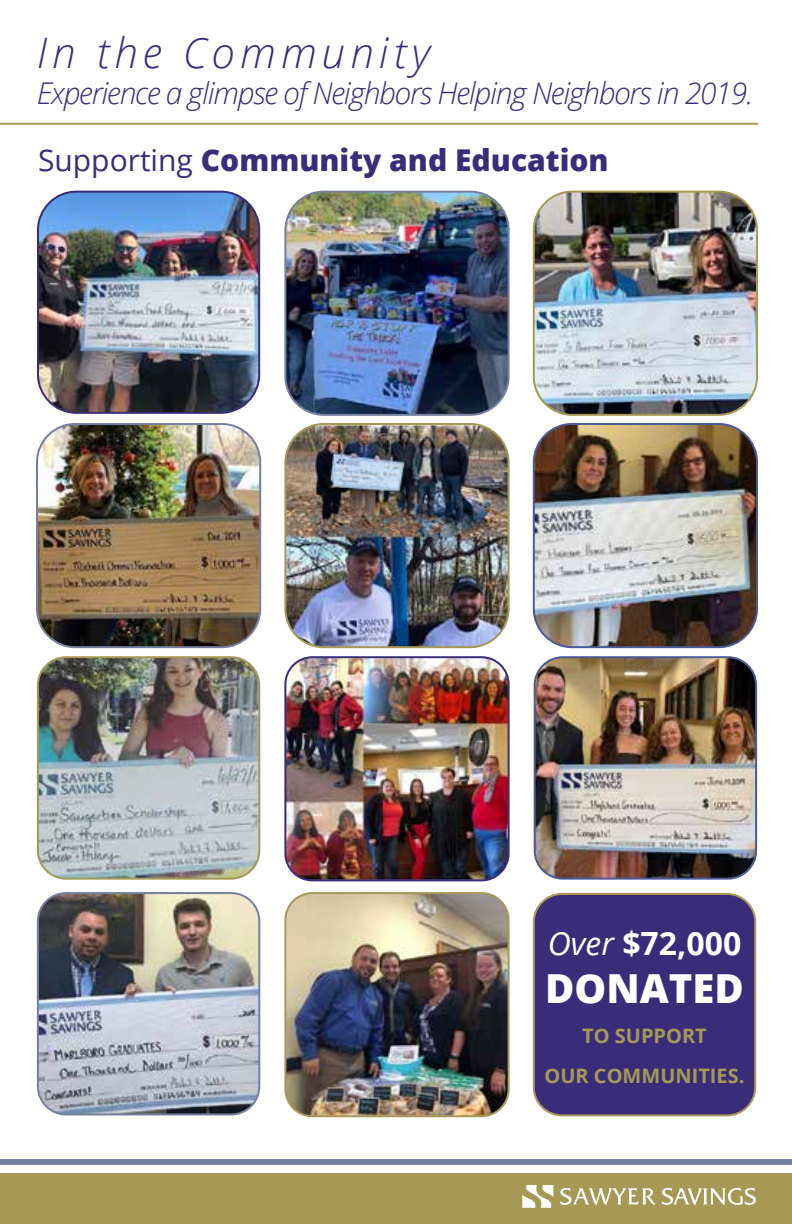
<style>
.page{position:relative;width:792px;height:1224px;background:#fff}
.page>*{position:absolute;margin:0;border:0;box-sizing:border-box;transform-origin:0 0}
.t1{font:italic 300 42px "Open Sans";letter-spacing:.12em;color:#392d7a}
.t2{font:800 40px "Open Sans";color:#fff}
.t3{font:700 32px "Open Sans";color:#fff}
.t4{font:italic 300 30px "Open Sans";letter-spacing:-.04em;color:#392d7a}
.t5{font:800 30px "Open Sans";color:#392d7a}
.t6{font:700 20px/40px "Open Sans";color:#a59955;text-align:center}
.s1{font-weight:400}
.s2{font-weight:400;font-style:italic}
</style>
<div class="page">
<div style="left:0;top:1159px;width:792px;height:6px;background:#777f9f"></div>
<div style="left:0;top:1174px;width:792px;height:50px;background:#a59955"></div>
<img style="left:38px;top:192px;width:221px;height:221px">
<div style="left:37px;top:191px;width:223px;height:223px;border:2px solid #392d7a;border-radius:38px"></div>
<img style="left:287px;top:192px;width:220px;height:221px">
<div style="left:284px;top:191px;width:226px;height:225px;border:2px solid #777f9f;border-radius:38px"></div>
<img style="left:534px;top:192px;width:223px;height:223px">
<div style="left:533px;top:191px;width:225px;height:225px;border:2px solid #a59955;border-radius:38px"></div>
<img style="left:37px;top:424px;width:223px;height:223px">
<div style="left:36px;top:423px;width:225px;height:225px;border:2px solid #777f9f;border-radius:38px"></div>
<img style="left:287px;top:424px;width:220px;height:223px">
<div style="left:284px;top:423px;width:226px;height:225px;border:2px solid #a59955;border-radius:38px"></div>
<img style="left:39px;top:659px;width:220px;height:218px">
<div style="left:37px;top:656px;width:223px;height:224px;border:2px solid #a59955;border-radius:28px"></div>
<img style="left:38px;top:894px;width:221px;height:220px">
<div style="left:37px;top:892px;width:223px;height:223px;border:2px solid #777f9f;border-radius:28px"></div>
<img style="left:535px;top:659px;width:220px;height:218px">
<div style="left:534px;top:656px;width:223px;height:224px;border:2px solid #4c5a99;border-radius:28px"></div>
<img style="left:534px;top:424px;width:223px;height:223px">
<div style="left:533px;top:423px;width:225px;height:225px;border:2px solid #4c5a99;border-radius:38px"></div>
<hr style="left:0;top:123px;width:758px;height:2px;background:#a79a59">
<img style="left:287px;top:895px;width:220px;height:220px">
<div style="left:284px;top:892px;width:226px;height:225px;border:2px solid #a79a59;border-radius:27px"></div>
<img style="left:287px;top:659px;width:220px;height:221px">
<div style="left:284px;top:656px;width:226px;height:225px;border:2px solid #392d7a;border-radius:27px"></div>
<div style="left:534px;top:894px;width:221px;height:221px;background:#392d7a;border-radius:28px"></div>
<div style="left:533px;top:893px;width:223px;height:223px;border:2px solid #a79a59;border-radius:28px"></div>
<svg style="left:560px;top:1188px;width:96px;height:17px"></svg>
<svg style="left:662px;top:1188px;width:94px;height:17px"></svg>
<svg style="left:522px;top:1185px;width:32px;height:23px"></svg>
<h1 class="t1" style="left:37px;top:24px;width:395px">In the Community</h1>
<p class="t4" style="left:37px;top:73px;width:718px">Experience a glimpse of Neighbors Helping Neighbors in 2019.</p>
<p class="t5" style="left:38px;top:138px;width:572px"><span class="s1">Supporting</span> Community and Education</p>
<p class="t3" style="left:548px;top:921px;width:195px"><span class="s2">Over</span> $72,000</p>
<h2 class="t2" style="left:545px;top:958px;width:200px">DONATED</h2>
<p class="t6" style="left:545px;top:1015px;width:201px">TO SUPPORT<br>OUR COMMUNITIES.</p>
</div>
